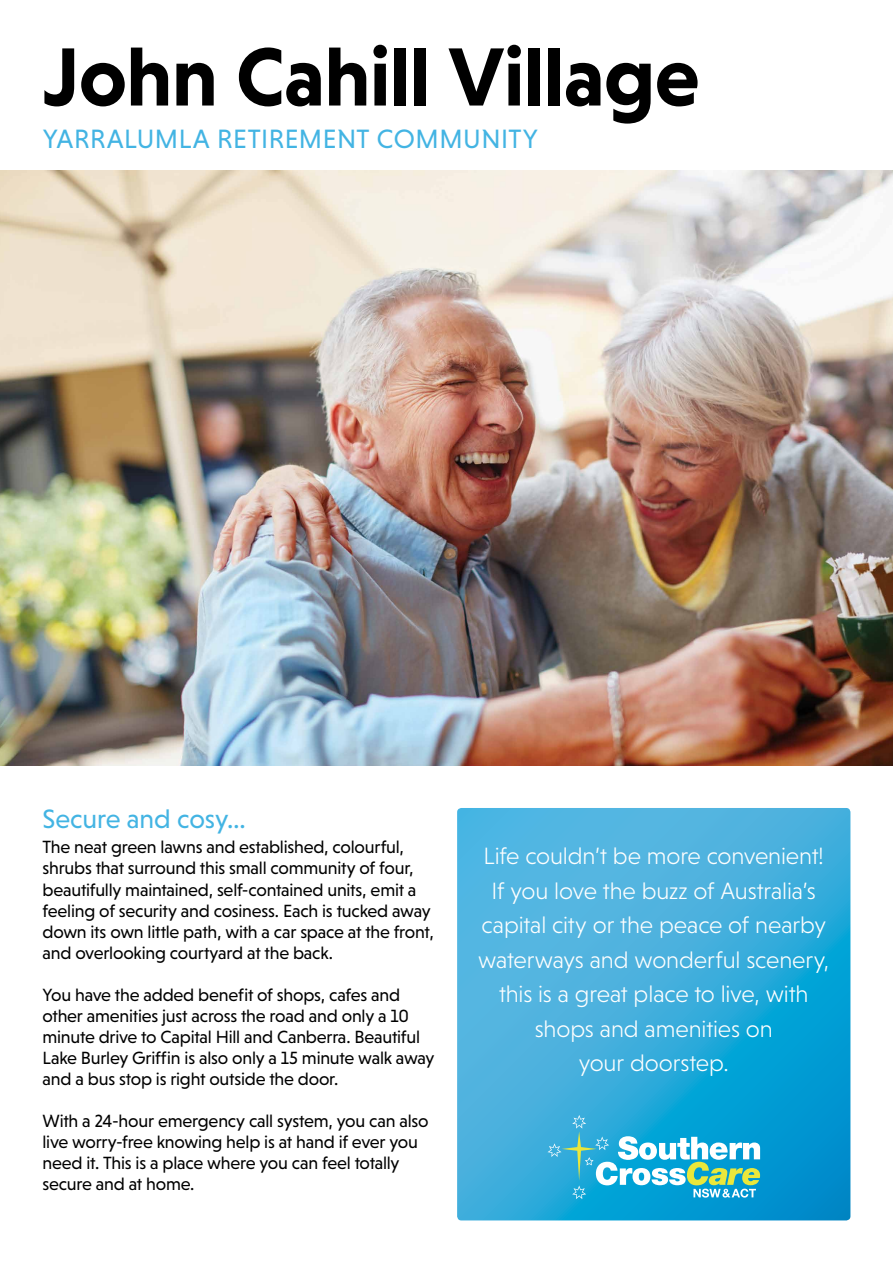
<style>
.page{position:relative;width:893px;height:1263px;background:#fff}
.page>*{position:absolute;margin:0;border:0;box-sizing:border-box;transform-origin:0 0}
.t1{font:700 84px "Niveau Grotesk";letter-spacing:-.01em;color:#000}
.t2{font:27px "Niveau Grotesk";letter-spacing:.01em;color:#43b4e3}
.t3{font:300 24px/34.5px "Niveau Grotesk";letter-spacing:-.005em;color:#fff;text-align:center}
.t4{font:18px/21px "Niveau Grotesk";letter-spacing:-.015em;color:#000}
</style>
<div class="page">
<svg style="left:457px;top:808px;width:393px;height:412px;background:#36abdb"></svg>
<img style="left:0;top:170px;width:893px;height:595px">
<svg style="left:547px;top:1115px;width:213px;height:84px;background:#47b7d5"></svg>
<h1 class="t1" style="left:43px;top:29px;width:659px">John Cahill Village</h1>
<h2 class="t2" style="left:43px;top:123px;width:497px">YARRALUMLA RETIREMENT COMMUNITY</h2>
<h2 class="t2" style="left:43px;top:804px;width:205px">Secure and cosy…</h2>
<p class="t4" style="left:43px;top:837px;width:393px">The neat green lawns and established, colourful, shrubs that surround this small community of four, beautifully maintained, self-contained units, emit a feeling of security and cosiness. Each is tucked away down its own little path, with a car space at the front, and overlooking courtyard at the back.</p>
<p class="t4" style="left:43px;top:984px;width:393px">You have the added benefit of shops, cafes and other amenities just across the road and only a 10 minute drive to Capital Hill and Canberra. Beautiful Lake Burley Griffin is also only a 15 minute walk away and a bus stop is right outside the door.</p>
<p class="t4" style="left:43px;top:1110px;width:387px">With a 24-hour emergency call system, you can also live worry-free knowing help is at hand if ever you need it. This is a place where you can feel totally secure and at home.</p>
<h3 class="t3" style="left:478px;top:839px;width:353px">Life couldn’t be more convenient!<br>If you love the buzz of Australia’s capital city or the peace of nearby waterways and wonderful scenery, this is a great place to live, with shops and amenities on<br>your doorstep.</h3>
</div>
